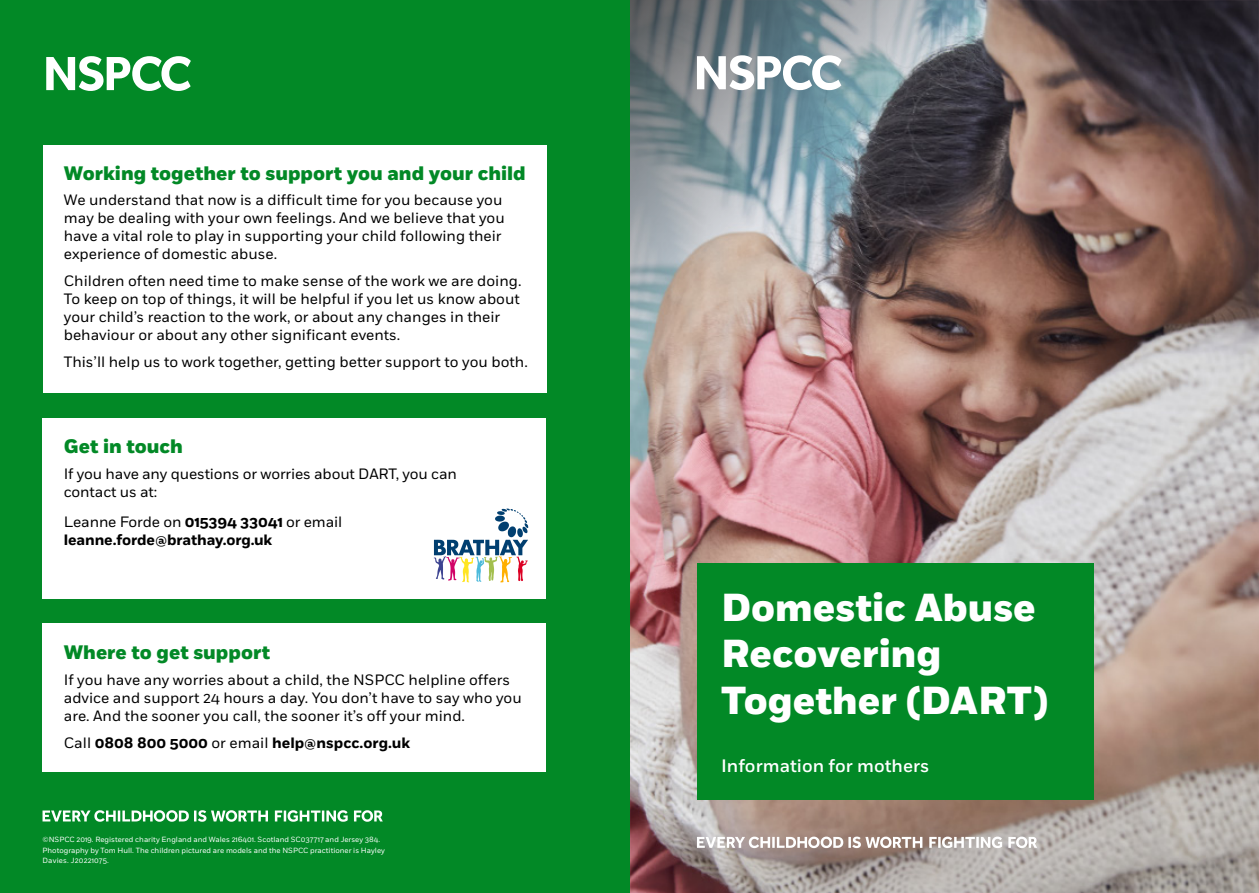
<style>
.page{position:relative;width:1259px;height:893px;background:#fff}
.page>*{position:absolute;margin:0;border:0;box-sizing:border-box;transform-origin:0 0}
.t1{font:800 39px/46.8px "Fort";color:#fff}
.t2{font:800 19.5px "Fort";color:#028926}
.t3{font:500 18px "Fort";color:#fff}
.t4{font:15px/18px "Fort";color:#000}
.t5{font:700 15px/18px "Fort";letter-spacing:-.005em;color:#000}
.t6{font:7.5px/10.4px "Fort";color:#fff}
.s1{font-weight:400}
</style>
<div class="page">
<img style="left:629px;top:0;width:630px;height:893px">
<div style="left:697px;top:563px;width:396px;height:237px;background:#028926"></div>
<img style="left:629px;top:0;width:418px;height:379px">
<svg style="left:697px;top:55px;width:144px;height:35px"></svg>
<svg style="left:697px;top:837px;width:340px;height:11px"></svg>
<div style="left:0;top:0;width:629px;height:893px;background:#028926"></div>
<svg style="left:46px;top:56px;width:145px;height:35px"></svg>
<svg style="left:43px;top:810px;width:340px;height:12px"></svg>
<div style="left:43px;top:145px;width:503px;height:247px;background:#fff"></div>
<div style="left:43px;top:418px;width:503px;height:180px;background:#fff"></div>
<div style="left:43px;top:623px;width:503px;height:149px;background:#fff"></div>
<img style="left:433px;top:508px;width:96px;height:75px">
<p class="t2" style="left:64px;top:161px;width:463px">Working together to support you and your child</p>
<p class="t4" style="left:64px;top:191px;width:442px">We understand that now is a difficult time for you because you may be dealing with your own feelings. And we believe that you have a vital role to play in supporting your child following their experience of domestic abuse.</p>
<p class="t4" style="left:64px;top:272px;width:459px">Children often need time to make sense of the work we are doing.<br>To keep on top of things, it will be helpful if you let us know about your child’s reaction to the work, or about any changes in their behaviour or about any other significant events.</p>
<p class="t4" style="left:64px;top:353px;width:465px">This’ll help us to work together, getting better support to you both.</p>
<p class="t2" style="left:64px;top:434px;width:121px">Get in touch</p>
<p class="t4" style="left:64px;top:465px;width:395px">If you have any questions or worries about DART, you can contact us at:</p>
<p class="t5" style="left:64px;top:513px;width:280px"><span class="s1">Leanne Forde on</span> 015394 33041 <span class="s1">or email </span>leanne.forde@brathay.org.uk</p>
<p class="t2" style="left:64px;top:640px;width:208px">Where to get support</p>
<p class="t4" style="left:64px;top:671px;width:459px">If you have any worries about a child, the NSPCC helpline offers advice and support 24 hours a day. You don’t have to say who you are. And the sooner you call, the sooner it’s off your mind.</p>
<p class="t5" style="left:64px;top:734px;width:348px"><span class="s1">Call</span> 0808 800 5000 <span class="s1">or email</span> help@nspcc.org.uk</p>
<p class="t6" style="left:43px;top:835px;width:344px">©NSPCC 2019. Registered charity England and Wales 216401. Scotland SC037717 and Jersey 384.<br>Photography by Tom Hull. The children pictured are models and the NSPCC practitioner is Hayley<br>Davies. J20221075.</p>
<h1 class="t1" style="left:721px;top:585px;width:328px">Domestic Abuse<br>Recovering<br>Together (DART)</h1>
<h2 class="t3" style="left:721px;top:755px;width:210px">Information for mothers</h2>
</div>
